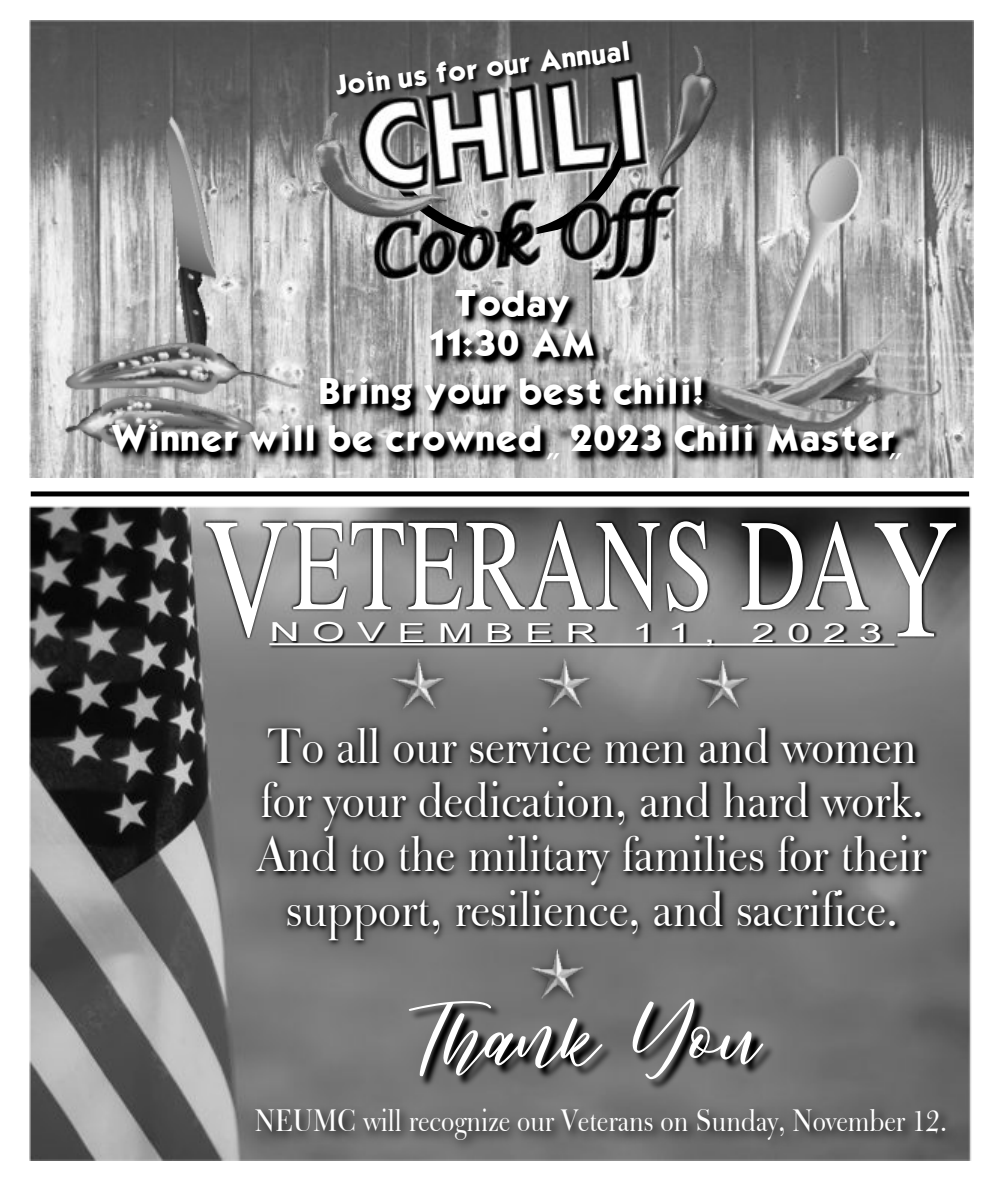
<style>
.page{position:relative;width:1003px;height:1183px;background:#fff}
.page>*{position:absolute;margin:0;border:0;box-sizing:border-box;transform-origin:0 0}
.t1{font:130.6px "Times";letter-spacing:.02em;color:#fff;scale:.7 1}
.t2{font:105px "Shalsa Bella";color:#fff;scale:1.15 1}
.t3{font:48px/54px "Bulmer BT";color:#fff;text-align:center}
.t4{font:32px/40.6px "Kabel";color:#fff;text-align:center}
.t5{font:32px "MS Gothic";color:#fff}
.t6{font:30px "Bulmer BT";color:#fff;scale:.95 1}
.t7{font:26.2px "Arial";letter-spacing:.29em;color:#fff;scale:1.6 1}
.t8{font:24.2px "Kabel";color:#fff}
.s1{font-size:171px}
</style>
<div class="page">
<img style="left:30px;top:21px;width:942px;height:413px">
<img style="left:286px;top:48px;width:432px;height:67px">
<img style="left:657px;top:45px;width:60px;height:70px">
<img style="left:332px;top:33px;width:316px;height:74px">
<img style="left:61px;top:115px;width:878px;height:319px">
<img style="left:30px;top:434px;width:944px;height:726px">
<img style="left:235px;top:692px;width:739px;height:264px">
<img style="left:407px;top:962px;width:413px;height:131px">
<img style="left:379px;top:648px;width:79px;height:73px">
<img style="left:525px;top:648px;width:79px;height:73px">
<img style="left:683px;top:648px;width:78px;height:73px">
<img style="left:519px;top:936px;width:79px;height:75px">
<img style="left:269px;top:609px;width:647px;height:39px">
<hr style="left:269px;top:643px;width:625px;height:2px;background:#fff">
<img style="left:247px;top:1093px;width:727px;height:62px">
<p class="t8" style="left:333px;top:75px;width:299px;rotate:-7deg">Join us for our Annual</p>
<p class="t4" style="left:428px;top:285px;width:168px">Today<br>11:30 AM</p>
<p class="t4" style="left:111px;top:370px;width:594px;line-height:47.6px;text-align:left;text-indent:207px">Bring your best chili!<br>Winner will be crowned</p>
<p class="t5" style="left:545px;top:452px;width:33px">"</p>
<p class="t4" style="left:569px;top:421px;width:327px">2023 Chili Master</p>
<p class="t5" style="left:887px;top:452px;width:33px">"</p>
<h1 class="t1" style="left:204px;top:520px;width:1079px"><span class="s1">V</span>ETERANS DA<span class="s1">Y</span></h1>
<p class="t7" style="left:269px;top:622px;width:205px">NOVEMBER</p>
<p class="t7" style="left:632px;top:622px;width:53px">11,</p>
<p class="t7" style="left:751px;top:622px;width:83px">2023</p>
<p class="t3" style="left:257px;top:723px;width:670px">To all our service men and women for your dedication, and hard work.<br>And to the military families for their support, resilience, and sacrifice.</p>
<h2 class="t2" style="left:412px;top:985px;width:301px">Thank You</h2>
<p class="t6" style="left:255px;top:1108px;width:730px">NEUMC will recognize our Veterans on Sunday, November 12.</p>
</div>
